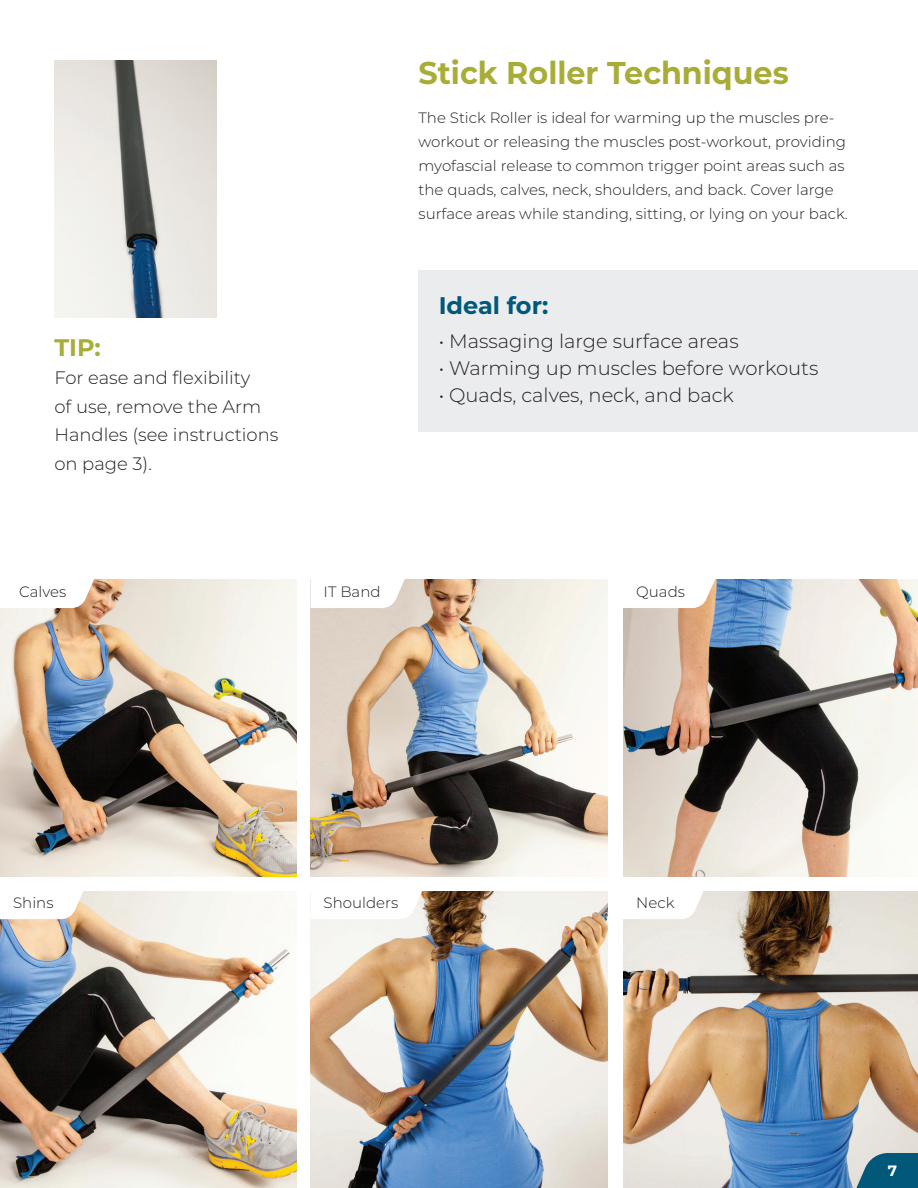
<style>
.page{position:relative;width:918px;height:1188px;background:#fff}
.page>*{position:absolute;margin:0;border:0;box-sizing:border-box;transform-origin:0 0}
.t1{font:700 31.5px "Montserrat";color:#a7ad37;scale:.96 1}
.t2{font:700 24px "Montserrat";color:#015878}
.t3{font:700 24px "Montserrat";color:#a7ad37}
.t4{font:300 19.5px "Montserrat";color:#231f20}
.t5{font:300 18px/28.5px "Montserrat";color:#231f20}
.t6{font:300 15px/24px "Montserrat";color:#231f20}
.t7{font:700 15px "Montserrat";color:#fff}
</style>
<div class="page">
<img style="left:0;top:891px;width:297px;height:297px">
<svg style="left:0;top:891px;width:84px;height:28px"></svg>
<img style="left:310px;top:891px;width:298px;height:297px">
<img style="left:310px;top:580px;width:298px;height:297px">
<img style="left:0;top:580px;width:297px;height:297px">
<svg style="left:0;top:580px;width:94px;height:28px"></svg>
<svg style="left:310px;top:579px;width:95px;height:29px"></svg>
<svg style="left:310px;top:891px;width:113px;height:28px"></svg>
<img style="left:54px;top:61px;width:162px;height:256px">
<img style="left:623px;top:891px;width:295px;height:297px">
<img style="left:623px;top:580px;width:295px;height:297px">
<svg style="left:623px;top:580px;width:92px;height:28px"></svg>
<svg style="left:623px;top:891px;width:81px;height:28px"></svg>
<svg style="left:850px;top:1153px;width:68px;height:35px;background:#34768e"></svg>
<div style="left:418px;top:270px;width:500px;height:162px;background:#ebecee"></div>
<h2 class="t3" style="left:54px;top:330px;width:48px">TIP:</h2>
<p class="t5" style="left:54px;top:363px;width:226px">For ease and flexibility<br>of use, remove the Arm<br>Handles (see instructions on page 3).</p>
<h1 class="t1" style="left:418px;top:51px;width:387px">Stick Roller Techniques</h1>
<p class="t6" style="left:418px;top:105px;width:431px">The Stick Roller is ideal for warming up the muscles pre&shy;workout or releasing the muscles post-workout, providing myofascial release to common trigger point areas such as the quads, calves, neck, shoulders, and back. Cover large surface areas while standing, sitting, or lying on your back.</p>
<h2 class="t2" style="left:439px;top:288px;width:111px">Ideal for:</h2>
<h3 class="t4" style="left:439px;top:328px;width:301px">• Massaging large surface areas</h3>
<h3 class="t4" style="left:439px;top:355px;width:381px">• Warming up muscles before workouts</h3>
<h3 class="t4" style="left:439px;top:382px;width:297px">• Quads, calves, neck, and back</h3>
<p class="t6" style="left:19px;top:579px;width:49px">Calves</p>
<p class="t6" style="left:324px;top:579px;width:58px">IT Band</p>
<p class="t6" style="left:636px;top:579px;width:50px">Quads</p>
<p class="t6" style="left:13px;top:890px;width:42px">Shins</p>
<p class="t6" style="left:324px;top:890px;width:76px">Shoulders</p>
<p class="t6" style="left:636px;top:890px;width:40px">Neck</p>
<p class="t7" style="left:888px;top:1160px;width:11px">7</p>
</div>
